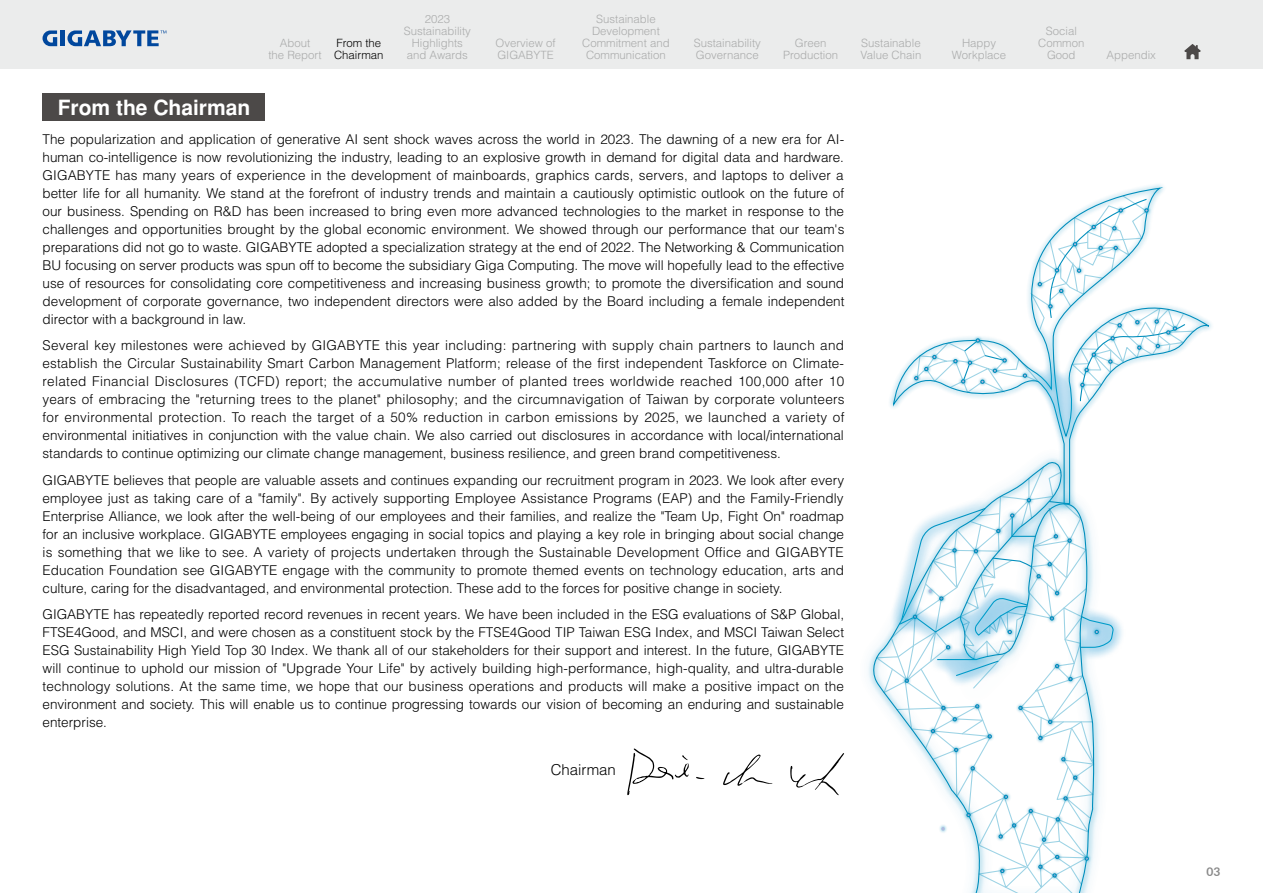
<style>
.page{position:relative;width:1263px;height:893px;background:#fff}
.page>*{position:absolute;margin:0;border:0;box-sizing:border-box;transform-origin:0 0}
.t1{font:700 21px "Helvetica";color:#fff}
.t2{font:300 15px "Helvetica";color:#000}
.t3{font:300 13.5px/18px "Helvetica";color:#000;text-align:justify}
.t4{font:700 12px "Lato";color:#898989}
.t5{font:300 11.4px/12px "Helvetica";color:#aaabab;text-align:center}
.t6{font:300 11.4px/12px "Helvetica";color:#000}
</style>
<div class="page">
<div style="left:0;top:0;width:1263px;height:69px;background:#ebecec"></div>
<hr style="left:61px;top:30px;width:4px;height:16px;background:#00479d">
<svg style="left:43px;top:30px;width:14px;height:16px"></svg>
<svg style="left:67px;top:30px;width:99px;height:16px"></svg>
<div style="left:43px;top:94px;width:222px;height:27px;background:#4c4948"></div>
<svg style="left:893px;top:187px;width:317px;height:260px"></svg>
<svg style="left:1114px;top:617px;width:8px;height:33px"></svg>
<svg style="left:873px;top:466px;width:241px;height:427px"></svg>
<svg style="left:910px;top:195px;width:284px;height:207px"></svg>
<svg style="left:1184px;top:44px;width:17px;height:15px"></svg>
<svg style="left:696px;top:777px;width:8px;height:2px"></svg>
<svg style="left:790px;top:753px;width:54px;height:42px"></svg>
<svg style="left:627px;top:748px;width:62px;height:47px"></svg>
<svg style="left:723px;top:754px;width:49px;height:32px"></svg>
<h1 class="t1" style="left:58px;top:95px;width:194px">From the Chairman</h1>
<p class="t5" style="left:268px;top:36px;width:55px">About<br>the Report</p>
<p class="t6" style="left:334px;top:36px;width:51px">From the<br>Chairman</p>
<p class="t5" style="left:404px;top:12px;width:69px">2023<br>Sustainability<br>Highlights and Awards</p>
<p class="t5" style="left:495px;top:36px;width:62px;text-align:left">Overview of<br>GIGABYTE</p>
<p class="t5" style="left:582px;top:12px;width:89px">Sustainable<br>Development<br>Commitment and<br>Communication</p>
<p class="t5" style="left:694px;top:36px;width:69px;text-align:left">Sustainability<br>Governance</p>
<p class="t5" style="left:783px;top:36px;width:56px">Green<br>Production</p>
<p class="t5" style="left:860px;top:36px;width:62px;text-align:left">Sustainable<br>Value Chain</p>
<p class="t5" style="left:952px;top:36px;width:56px">Happy<br>Workplace</p>
<p class="t3" style="left:43px;top:130px;width:803px">The popularization and application of generative AI sent shock waves across the world in 2023. The dawning of a new era for AI&shy;human co-intelligence is now revolutionizing the industry, leading to an explosive growth in demand for digital data and hardware.<br>GIGABYTE has many years of experience in the development of mainboards, graphics cards, servers, and laptops to deliver a better life for all humanity. We stand at the forefront of industry trends and maintain a cautiously optimistic outlook on the future of our business. Spending on R&amp;D has been increased to bring even more advanced technologies to the market in response to the challenges and opportunities brought by the global economic environment. We showed through our performance that our team's preparations did not go to waste. GIGABYTE adopted a specialization strategy at the end of 2022. The Networking &amp; Communication BU focusing on server products was spun off to become the subsidiary Giga Computing. The move will hopefully lead to the effective use of resources for consolidating core competitiveness and increasing business growth; to promote the diversification and sound development of corporate governance, two independent directors were also added by the Board including a female independent director with a background in law.</p>
<p class="t3" style="left:43px;top:336px;width:803px">Several key milestones were achieved by GIGABYTE this year including: partnering with supply chain partners to launch and establish the Circular Sustainability Smart Carbon Management Platform; release of the first independent Taskforce on Climate&shy;related Financial Disclosures (TCFD) report; the accumulative number of planted trees worldwide reached 100,000 after 10 years of embracing the "returning trees to the planet" philosophy; and the circumnavigation of Taiwan by corporate volunteers for environmental protection. To reach the target of a 50% reduction in carbon emissions by 2025, we launched a variety of environmental initiatives in conjunction with the value chain. We also carried out disclosures in accordance with local/international standards to continue optimizing our climate change management, business resilience, and green brand competitiveness.</p>
<p class="t3" style="left:43px;top:470px;width:803px">GIGABYTE believes that people are valuable assets and continues expanding our recruitment program in 2023. We look after every employee just as taking care of a "family". By actively supporting Employee Assistance Programs (EAP) and the Family-Friendly Enterprise Alliance, we look after the well-being of our employees and their families, and realize the "Team Up, Fight On" roadmap for an inclusive workplace. GIGABYTE employees engaging in social topics and playing a key role in bringing about social change is something that we like to see. A variety of projects undertaken through the Sustainable Development Office and GIGABYTE Education Foundation see GIGABYTE engage with the community to promote themed events on technology education, arts and culture, caring for the disadvantaged, and environmental protection. These add to the forces for positive change in society.</p>
<p class="t3" style="left:43px;top:605px;width:803px">GIGABYTE has repeatedly reported record revenues in recent years. We have been included in the ESG evaluations of S&amp;P Global, FTSE4Good, and MSCI, and were chosen as a constituent stock by the FTSE4Good TIP Taiwan ESG Index, and MSCI Taiwan Select ESG Sustainability High Yield Top 30 Index. We thank all of our stakeholders for their support and interest. In the future, GIGABYTE will continue to uphold our mission of "Upgrade Your Life" by actively building high-performance, high-quality, and ultra-durable technology solutions. At the same time, we hope that our business operations and products will make a positive impact on the environment and society. This will enable us to continue progressing towards our vision of becoming an enduring and sustainable enterprise.</p>
<p class="t2" style="left:551px;top:760px;width:67px">Chairman</p>
<p class="t5" style="left:1038px;top:24px;width:48px">Social<br>Common<br>Good</p>
<p class="t5" style="left:1106px;top:48px;width:51px">Appendix</p>
<p class="t4" style="left:1206px;top:863px;width:15px">03</p>
</div>
